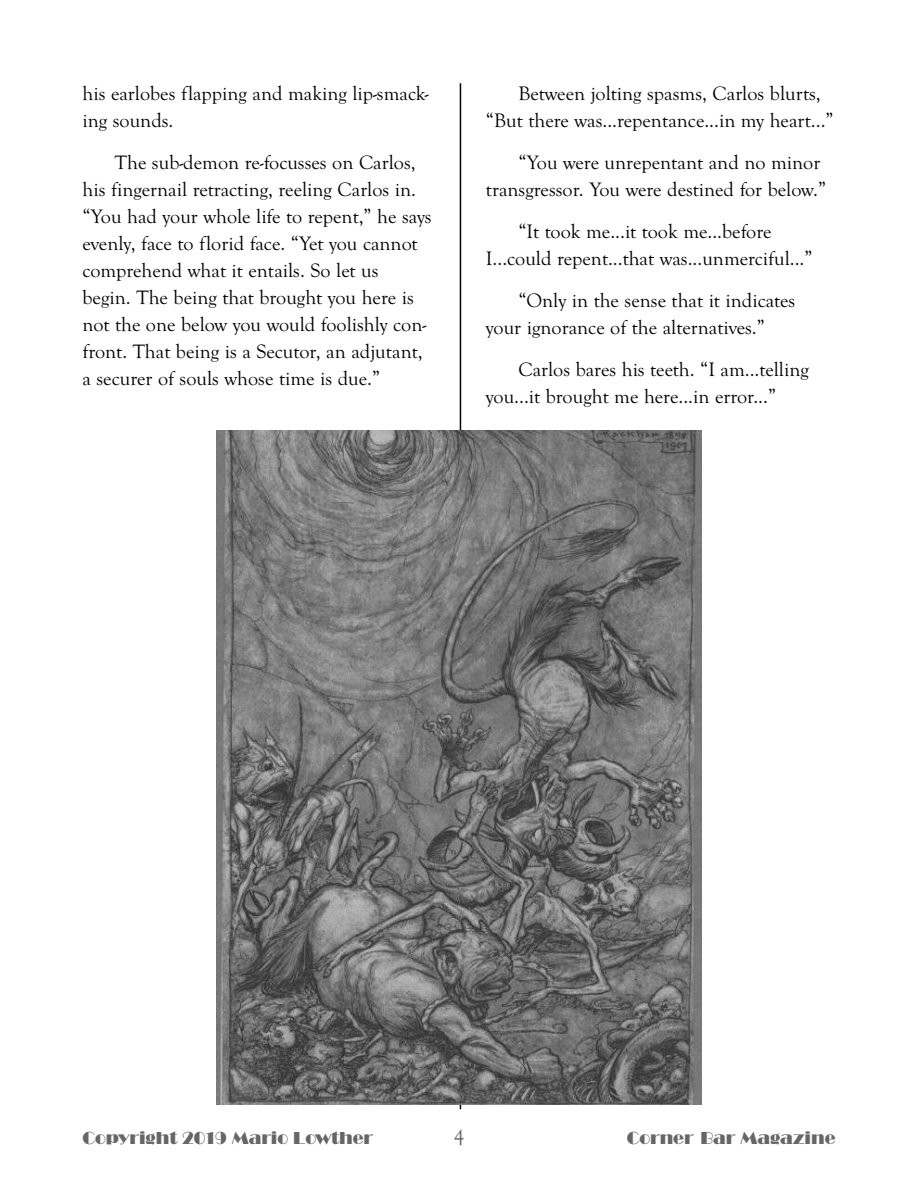
<style>
.page{position:relative;width:918px;height:1188px;background:#fff}
.page>*{position:absolute;margin:0;border:0;box-sizing:border-box;transform-origin:0 0}
.t1{font:21px "Goudy Old Style T";color:#666}
.t2{font:20.1px/27px "Goudy Old Style T";color:#000}
.t3{font:18px "Broadway";color:#666}
</style>
<div class="page">
<hr style="left:460px;top:83px;width:1px;height:1026px;background:#000">
<img style="left:216px;top:430px;width:486px;height:674px">
<p class="t2" style="left:82px;top:80px;width:348px">his earlobes flapping and making lip-smack&shy;ing sounds.</p>
<p class="t2" style="left:82px;top:149px;width:351px;text-indent:32px">The sub-demon re-focusses on Carlos, his fingernail retracting, reeling Carlos in. “You had your whole life to repent,” he says evenly, face to florid face. “Yet you cannot comprehend what it entails. So let us<br>begin. The being that brought you here is not the one below you would foolishly con&shy;front. That being is a Secutor, an adjutant, a securer of souls whose time is due.”</p>
<p class="t2" style="left:486px;top:80px;width:349px;text-indent:32px">Between jolting spasms, Carlos blurts, “But there was...repentance...in my heart...”</p>
<p class="t2" style="left:486px;top:149px;width:342px;text-align:right">“You were unrepentant and no minor transgressor. You were destined for below.”</p>
<p class="t2" style="left:486px;top:218px;width:328px;text-align:center">“It took me...it took me...before<br>I...could repent...that was...unmerciful...”</p>
<p class="t2" style="left:486px;top:287px;width:311px;text-indent:32px">“Only in the sense that it indicates your ignorance of the alternatives.”</p>
<p class="t2" style="left:486px;top:356px;width:324px;text-indent:32px">Carlos bares his teeth. “I am...telling you...it brought me here...in error...”</p>
<p class="t3" style="left:82px;top:1127px;width:292px">Copyright 2019 Mario Lowther</p>
<p class="t1" style="left:454px;top:1124px;width:12px">4</p>
<p class="t3" style="left:627px;top:1127px;width:210px">Corner Bar Magazine</p>
</div>
